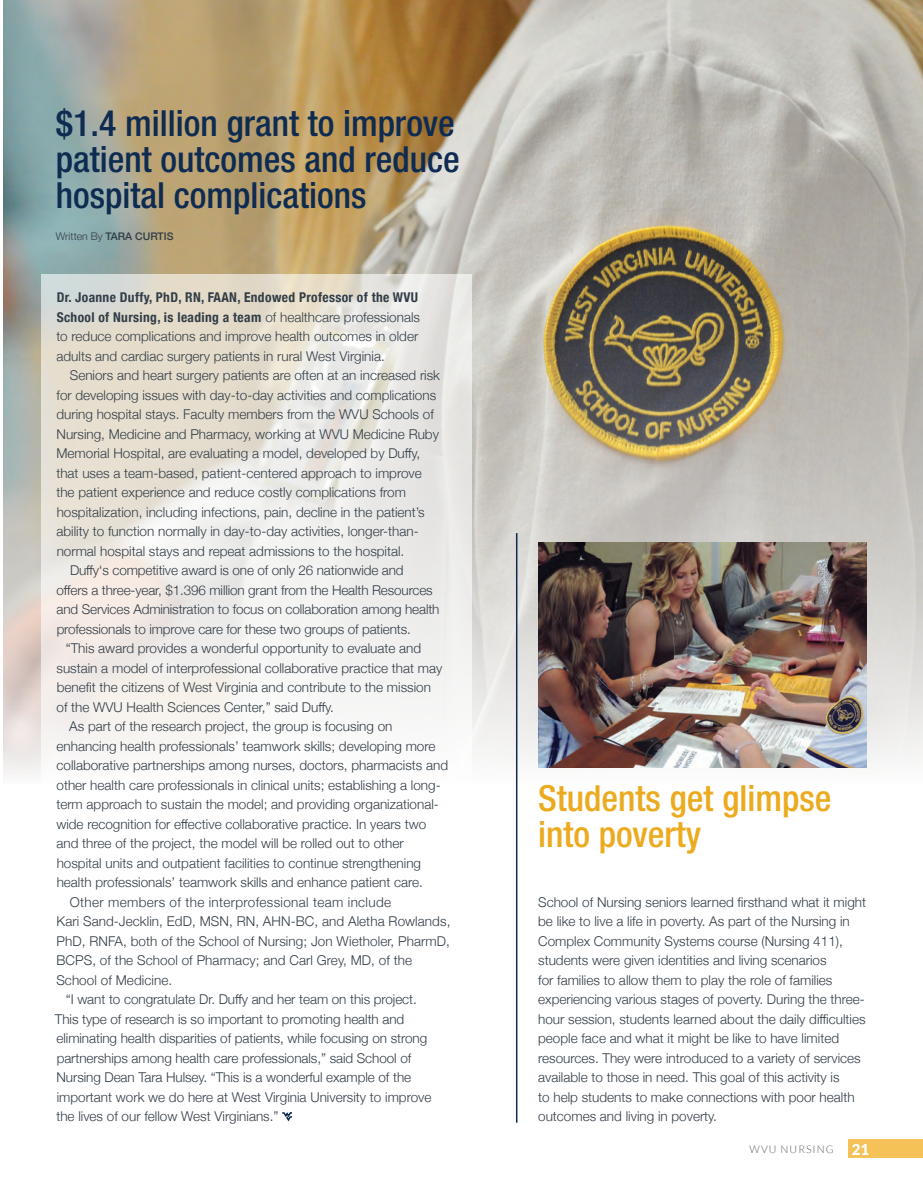
<style>
.page{position:relative;width:923px;height:1197px;background:#fff}
.page>*{position:absolute;margin:0;border:0;box-sizing:border-box;transform-origin:0 0}
.t1{font:500 condensed 36px/36px "Helvetica Neue LT Std";color:#0e2b51}
.t2{font:500 condensed 36px/36px "Helvetica Neue LT Std";color:#ecaa1f}
.t3{font:300 13.5px/19.5px "Helvetica Neue";color:#323d47}
.t4{font:300 13.5px "Helvetica Neue";letter-spacing:.025em;color:#323d47}
.t5{font:500 10.5px "Helvetica Neue";color:#323d47}
.t6{font:300 10.5px "Lato";letter-spacing:.1em;color:#5f5f62}
.s1{font-weight:300}
.s2{font-weight:700;font-stretch:condensed}
.s3{font-weight:900;font-size:15px;color:#fff}
</style>
<div class="page">
<div style="left:848px;top:1139px;width:75px;height:19px;background:#f4c257"></div>
<img style="left:3px;top:0;width:920px;height:784px">
<img style="left:538px;top:542px;width:329px;height:225px">
<svg style="left:42px;top:274px;width:430px;height:510px"></svg>
<svg style="left:282px;top:1112px;width:10px;height:10px"></svg>
<hr style="left:516px;top:533px;width:1px;height:590px;background:#0e2b51">
<svg style="left:919px;top:0;width:4px;height:5px"></svg>
<h1 class="t1" style="left:56px;top:104px;width:405px">$1.4 million grant to improve patient outcomes and reduce hospital complications</h1>
<p class="t5" style="left:56px;top:228px;width:119px"><span class="s1">Written By</span> TARA CURTIS</p>
<p class="t3" style="left:56px;top:287px;width:365px"><span class="s2">Dr. Joanne Duffy, PhD, RN, FAAN, Endowed Professor of the WVU School of Nursing, is leading a team</span> of healthcare professionals to reduce complications and improve health outcomes in older adults and cardiac surgery patients in rural West Virginia.</p>
<p class="t3" style="left:70px;top:365px;width:372px">Seniors and heart surgery patients are often at an increased risk</p>
<p class="t3" style="left:57px;top:384px;width:381px">for developing issues with day-to-day activities and complications</p>
<p class="t3" style="left:56px;top:404px;width:379px">during hospital stays. Faculty members from the WVU Schools of</p>
<p class="t3" style="left:57px;top:423px;width:384px">Nursing, Medicine and Pharmacy, working at WVU Medicine Ruby</p>
<p class="t3" style="left:57px;top:443px;width:365px">Memorial Hospital, are evaluating a model, developed by Duffy,</p>
<p class="t3" style="left:56px;top:462px;width:367px">that uses a team-based, patient-centered approach to improve</p>
<p class="t3" style="left:56px;top:482px;width:351px">the patient experience and reduce costly complications from</p>
<p class="t3" style="left:57px;top:501px;width:369px">hospitalization, including infections, pain, decline in the patient’s</p>
<p class="t3" style="left:57px;top:521px;width:364px">ability to function normally in day-to-day activities, longer-than-</p>
<p class="t3" style="left:57px;top:540px;width:349px">normal hospital stays and repeat admissions to the hospital.</p>
<p class="t3" style="left:70px;top:560px;width:335px">Duffy‘s competitive award is one of only 26 nationwide and</p>
<p class="t3" style="left:57px;top:579px;width:378px">offers a three-year, $1.396 million grant from the Health Resources</p>
<p class="t3" style="left:57px;top:599px;width:384px">and Services Administration to focus on collaboration among health</p>
<p class="t3" style="left:57px;top:618px;width:355px">professionals to improve care for these two groups of patients.</p>
<p class="t3" style="left:66px;top:638px;width:357px">“This award provides a wonderful opportunity to evaluate and</p>
<p class="t3" style="left:57px;top:657px;width:387px">sustain a model of interprofessional collaborative practice that may</p>
<p class="t3" style="left:57px;top:677px;width:376px">benefit the citizens of West Virginia and contribute to the mission</p>
<p class="t3" style="left:57px;top:696px;width:279px">of the WVU Health Sciences Center,” said Duffy.</p>
<p class="t3" style="left:69px;top:716px;width:325px">As part of the research project, the group is focusing on</p>
<p class="t3" style="left:57px;top:735px;width:380px">enhancing health professionals’ teamwork skills; developing more</p>
<p class="t3" style="left:57px;top:755px;width:393px">collaborative partnerships among nurses, doctors, pharmacists and</p>
<p class="t3" style="left:57px;top:774px;width:386px">other health care professionals in clinical units; establishing a long-</p>
<p class="t3" style="left:56px;top:794px;width:384px">term approach to sustain the model; and providing organizational-</p>
<p class="t3" style="left:56px;top:813px;width:371px">wide recognition for effective collaborative practice. In years two</p>
<p class="t3" style="left:57px;top:833px;width:349px">and three of the project, the model will be rolled out to other</p>
<p class="t3" style="left:57px;top:852px;width:366px">hospital units and outpatient facilities to continue strengthening</p>
<p class="t3" style="left:57px;top:872px;width:368px">health professionals’ teamwork skills and enhance patient care.</p>
<p class="t4" style="left:70px;top:891px;width:323px">Other members of the interprofessional team include</p>
<p class="t3" style="left:57px;top:911px;width:395px">Kari Sand-Jecklin, EdD, MSN, RN, AHN-BC, and Aletha Rowlands,</p>
<p class="t3" style="left:57px;top:930px;width:395px">PhD, RNFA, both of the School of Nursing; Jon Wietholer, PharmD,</p>
<p class="t3" style="left:57px;top:950px;width:357px">BCPS, of the School of Pharmacy; and Carl Grey, MD, of the</p>
<p class="t3" style="left:56px;top:969px;width:117px">School of Medicine.</p>
<p class="t3" style="left:66px;top:989px;width:352px">“I want to congratulate Dr. Duffy and her team on this project.</p>
<p class="t3" style="left:55px;top:1008px;width:351px">This type of research is so important to promoting health and</p>
<p class="t3" style="left:57px;top:1028px;width:372px">eliminating health disparities of patients, while focusing on strong</p>
<p class="t3" style="left:57px;top:1047px;width:356px">partnerships among health care professionals,” said School of</p>
<p class="t3" style="left:57px;top:1067px;width:356px">Nursing Dean Tara Hulsey. “This is a wonderful example of the</p>
<p class="t3" style="left:57px;top:1086px;width:376px">important work we do here at West Virginia University to improve</p>
<p class="t3" style="left:56px;top:1106px;width:224px">the lives of our fellow West Virginians.”</p>
<h1 class="t2" style="left:538px;top:780px;width:295px">Students get glimpse into poverty</h1>
<p class="t3" style="left:538px;top:891px;width:329px">School of Nursing seniors learned firsthand what it might be like to live a life in poverty. As part of the Nursing in Complex Community Systems course (Nursing 411), students were given identities and living scenarios<br>for families to allow them to play the role of families experiencing various stages of poverty. During the three&shy;hour session, students learned about the daily difficulties people face and what it might be like to have limited resources. They were introduced to a variety of services available to those in need. This goal of this activity is<br>to help students to make connections with poor health outcomes and living in poverty.</p>
<p class="t6" style="left:749px;top:1144px;width:121px">WVU NURSING <span class="s3">21</span></p>
</div>
